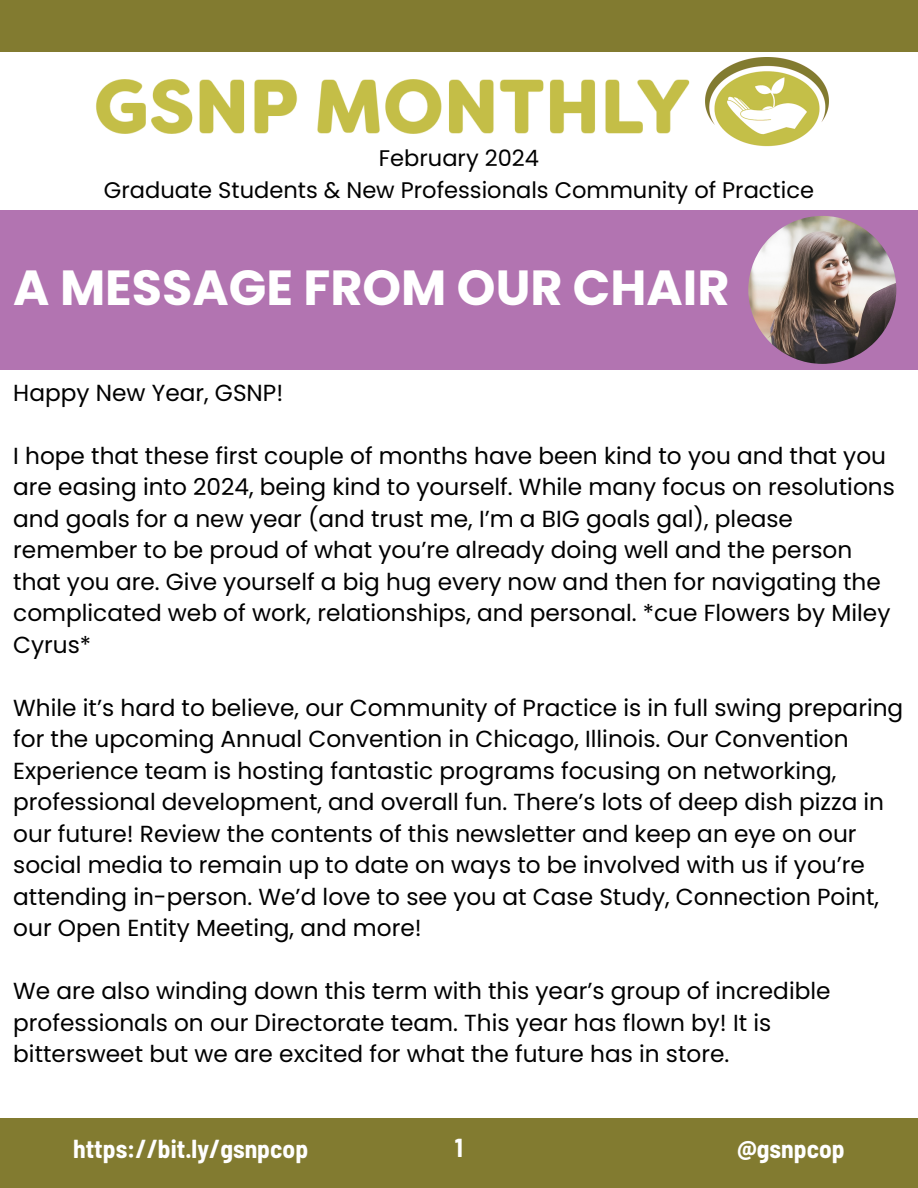
<style>
.page{position:relative;width:918px;height:1188px;background:#fff}
.page>*{position:absolute;margin:0;border:0;box-sizing:border-box;transform-origin:0 0}
.t1{font:700 49.35px "Poppins";color:#fff}
.t2{font:700 semi-condensed 25.35px "Barlow";color:#fff}
.t3{font:23.25px/31.5px "Poppins";color:#000}
.t4{font:22.5px "Poppins";color:#000}
</style>
<div class="page">
<div style="left:0;top:1118px;width:918px;height:70px;background:#827b30"></div>
<div style="left:0;top:0;width:918px;height:52px;background:#827b30"></div>
<img style="left:96px;top:79px;width:594px;height:55px">
<div style="left:0;top:210px;width:918px;height:160px;background:#b274b1"></div>
<img style="left:748px;top:216px;width:148px;height:148px">
<img style="left:705px;top:57px;width:124px;height:90px">
<h3 class="t4" style="left:379px;top:143px;width:162px">February 2024</h3>
<h3 class="t4" style="left:104px;top:174px;width:712px">Graduate Students &amp; New Professionals Community of Practice</h3>
<p class="t1" style="left:13px;top:253px;width:718px">A MESSAGE FROM OUR CHAIR</p>
<p class="t3" style="left:13px;top:377px;width:272px">Happy New Year, GSNP!</p>
<p class="t3" style="left:13px;top:440px;width:883px">I hope that these first couple of months have been kind to you and that you are easing into 2024, being kind to yourself. While many focus on resolutions and goals for a new year (and trust me, I’m a BIG goals gal), please remember to be proud of what you’re already doing well and the person that you are. Give yourself a big hug every now and then for navigating the complicated web of work, relationships, and personal. *cue Flowers by Miley Cyrus*</p>
<p class="t3" style="left:13px;top:692px;width:892px">While it’s hard to believe, our Community of Practice is in full swing preparing for the upcoming Annual Convention in Chicago, Illinois. Our Convention Experience team is hosting fantastic programs focusing on networking, professional development, and overall fun. There’s lots of deep dish pizza in our future! Review the contents of this newsletter and keep an eye on our social media to remain up to date on ways to be involved with us if you’re attending in-person. We’d love to see you at Case Study, Connection Point, our Open Entity Meeting, and more!</p>
<h1 class="t3" style="left:13px;top:976px;width:819px">We are also winding down this term with this year’s group of incredible professionals on our Directorate team. This year has flown by! It is bittersweet but we are excited for what the future has in store.</h1>
<h3 class="t2" style="left:73px;top:1132px;width:237px">https://bit.ly/gsnpcop</h3>
<h2 class="t2" style="left:455px;top:1132px;width:10px">1</h2>
<h2 class="t2" style="left:737px;top:1132px;width:109px">@gsnpcop</h2>
</div>
